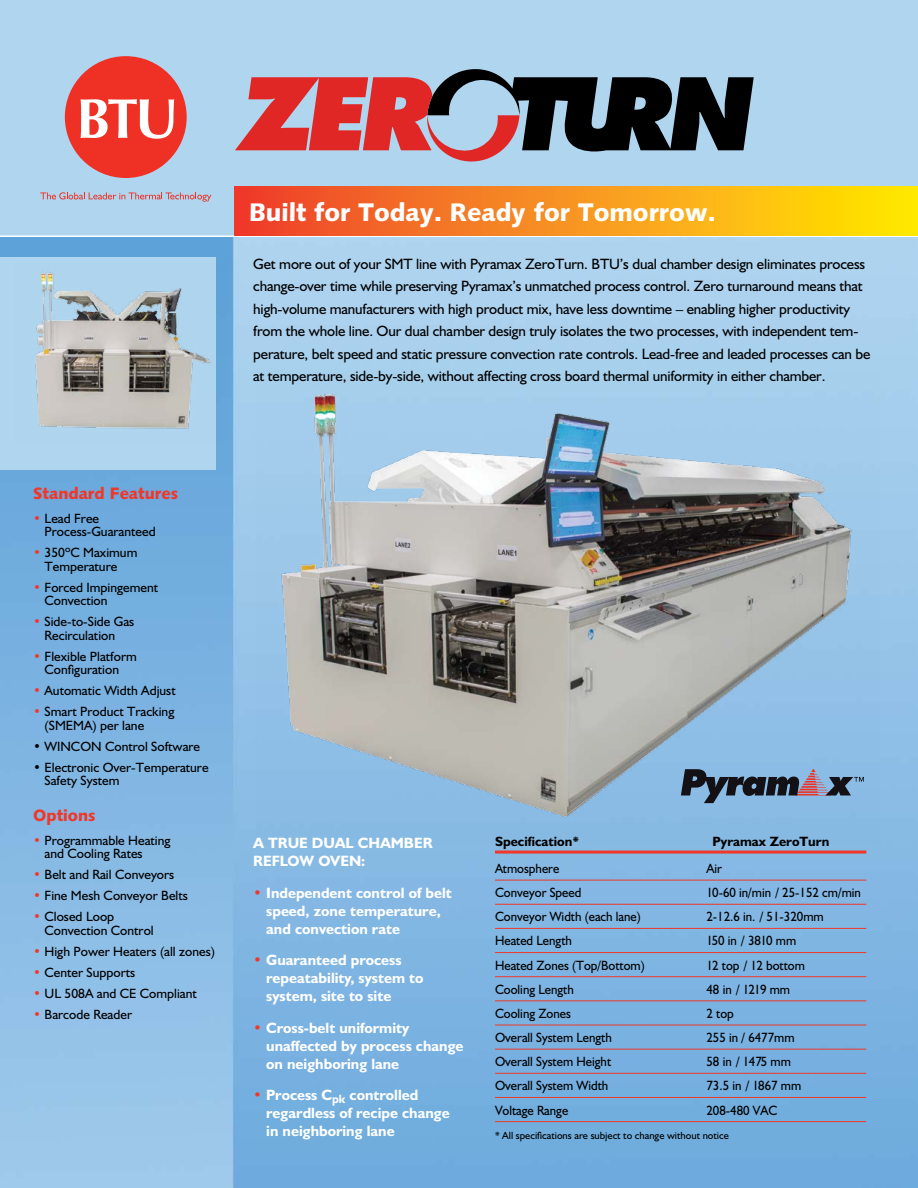
<style>
.page{position:relative;width:918px;height:1188px;background:#fff}
.page>*{position:absolute;margin:0;border:0;box-sizing:border-box;transform-origin:0 0}
.t1{font:25.5px "Humanist 531 BT Black A";color:#fff}
.t2{font:16.5px "Humanist 531 BT Black A";color:#ef3829}
.t3{font:15px/22.5px "Humanist 521 BT";letter-spacing:-.01em;color:#000}
.t4{font:700 15px/18px "Humanist 521 BT";color:#fff}
.t5{font:13.5px/13.5px "Humanist 521 BT";color:#000}
.t6{font:13.5px "Humanist 521 BT";color:#000;scale:.95 1}
.t7{font:700 13.5px "Humanist 521 BT";color:#000}
.t8{font:13.5px "Humanist 521 BT";letter-spacing:-.03em;color:#000;scale:.95 1}
.t9{font:10.5px "Humanist 521 BT";color:#000}
.s1{color:#ef3829}
</style>
<div class="page">
<div style="left:0;top:0;width:918px;height:236px;background:#b0d5ee"></div>
<img style="left:0;top:237px;width:918px;height:951px">
<img style="left:256px;top:374px;width:624px;height:471px">
<div style="left:0;top:257px;width:215px;height:213px;background:#b0d5ee"></div>
<img style="left:35px;top:264px;width:192px;height:180px">
<div style="left:234px;top:187px;width:684px;height:48px;background:linear-gradient(to right,#ee3e32,#ffec06)"></div>
<div style="left:65px;top:56px;width:122px;height:122px;background:#ee3124;border-radius:50%"></div>
<svg style="left:81px;top:99px;width:93px;height:40px"></svg>
<svg style="left:40px;top:192px;width:171px;height:10px"></svg>
<hr style="left:495px;top:851px;width:371px;height:3px;background:#ef3829">
<hr style="left:495px;top:880px;width:371px;height:1px;background:#ef3829">
<hr style="left:495px;top:904px;width:371px;height:1px;background:#ef3829">
<hr style="left:495px;top:928px;width:371px;height:1px;background:#ef3829">
<hr style="left:495px;top:952px;width:371px;height:1px;background:#ef3829">
<hr style="left:495px;top:976px;width:371px;height:1px;background:#ef3829">
<hr style="left:495px;top:1000px;width:371px;height:1px;background:#ef3829">
<hr style="left:495px;top:1025px;width:371px;height:1px;background:#ef3829">
<hr style="left:495px;top:1049px;width:371px;height:1px;background:#ef3829">
<hr style="left:495px;top:1073px;width:371px;height:1px;background:#ef3829">
<hr style="left:495px;top:1097px;width:371px;height:1px;background:#ef3829">
<hr style="left:495px;top:1121px;width:371px;height:1px;background:#ef3829">
<svg style="left:681px;top:769px;width:183px;height:34px;background:#647a94"></svg>
<svg style="left:235px;top:69px;width:519px;height:93px"></svg>
<h1 class="t1" style="left:249px;top:196px;width:468px">Built for Today. Ready for Tomorrow.</h1>
<p class="t3" style="left:253px;top:252px;width:619px">Get more out of your SMT line with Pyramax ZeroTurn. BTU’s dual chamber design eliminates process change-over time while preserving Pyramax’s unmatched process control. Zero turnaround means that high-volume manufacturers with high product mix, have less downtime – enabling higher productivity from the whole line. Our dual chamber design truly isolates the two processes, with independent tem&shy;perature, belt speed and static pressure convection rate controls. Lead-free and leaded processes can be at temperature, side-by-side, without affecting cross board thermal uniformity in either chamber.</p>
<p class="t2" style="left:33px;top:483px;width:147px">Standard Features</p>
<p class="t5" style="left:45px;top:511px;width:113px;text-indent:-11px"><span class="s1">•</span> Lead Free<br>Process-Guaranteed</p>
<p class="t5" style="left:45px;top:546px;width:94px;text-indent:-11px"><span class="s1">•</span> 350ºC Maximum<br>Temperature</p>
<p class="t5" style="left:45px;top:580px;width:115px;text-indent:-11px"><span class="s1">•</span> Forced Impingement<br>Convection</p>
<p class="t5" style="left:33px;top:615px;width:103px;text-align:center"><span class="s1">•</span> Side-to-Side Gas<br>Recirculation</p>
<p class="t5" style="left:33px;top:649px;width:105px;text-align:center"><span class="s1">•</span> Flexible Platform<br>Configuration</p>
<p class="t5" style="left:33px;top:684px;width:144px"><span class="s1">•</span> Automatic Width Adjust</p>
<p class="t5" style="left:45px;top:705px;width:131px;text-indent:-11px"><span class="s1">•</span> Smart Product Tracking (SMEMA) per lane</p>
<p class="t5" style="left:33px;top:739px;width:169px">• WINCON Control Software</p>
<p class="t5" style="left:45px;top:760px;width:166px;text-indent:-11px">• Electronic Over-Temperature<br>Safety System</p>
<p class="t2" style="left:33px;top:805px;width:64px">Options</p>
<p class="t5" style="left:45px;top:833px;width:127px;text-indent:-11px"><span class="s1">•</span> Programmable Heating and Cooling Rates</p>
<p class="t5" style="left:33px;top:868px;width:143px"><span class="s1">•</span> Belt and Rail Conveyors</p>
<p class="t5" style="left:33px;top:889px;width:156px"><span class="s1">•</span> Fine Mesh Conveyor Belts</p>
<p class="t5" style="left:45px;top:910px;width:111px;text-indent:-11px"><span class="s1">•</span> Closed Loop<br>Convection Control</p>
<p class="t5" style="left:33px;top:944px;width:183px"><span class="s1">•</span> High Power Heaters (all zones)</p>
<p class="t5" style="left:33px;top:965px;width:104px"><span class="s1">•</span> Center Supports</p>
<p class="t5" style="left:33px;top:986px;width:165px"><span class="s1">•</span> UL 508A and CE Compliant</p>
<p class="t5" style="left:33px;top:1007px;width:100px"><span class="s1">•</span> Barcode Reader</p>
<p class="t4" style="left:253px;top:834px;width:181px">A TRUE DUAL CHAMBER<br>REFLOW OVEN:</p>
<p class="t4" style="left:266px;top:884px;width:187px;text-indent:-13px"><span class="s1">•</span> Independent control of belt speed, zone temperature, and convection rate</p>
<p class="t4" style="left:266px;top:951px;width:159px;text-indent:-13px"><span class="s1">•</span> Guaranteed process repeatability, system to system, site to site</p>
<p class="t4" style="left:266px;top:1019px;width:199px;text-indent:-13px"><span class="s1">•</span> Cross-belt uniformity unaffected by process change on neighboring lane</p>
<p class="t4" style="left:266px;top:1086px;width:185px;text-indent:-13px"><span class="s1">•</span> Process C<sub>pk</sub> controlled regardless of recipe change in neighboring lane</p>
<p class="t7" style="left:495px;top:833px;width:86px">Specification*</p>
<p class="t7" style="left:713px;top:833px;width:118px">Pyramax ZeroTurn</p>
<p class="t6" style="left:495px;top:860px;width:69px">Atmosphere</p>
<p class="t6" style="left:706px;top:860px;width:18px">Air</p>
<p class="t6" style="left:495px;top:884px;width:92px">Conveyor Speed</p>
<p class="t6" style="left:706px;top:884px;width:164px">10-60 in/min / 25-152 cm/min</p>
<p class="t6" style="left:495px;top:908px;width:155px">Conveyor Width (each lane)</p>
<p class="t6" style="left:706px;top:908px;width:125px">2-12.6 in. / 51-320mm</p>
<p class="t6" style="left:495px;top:933px;width:82px">Heated Length</p>
<p class="t6" style="left:706px;top:933px;width:96px">150 in / 3810 mm</p>
<p class="t6" style="left:495px;top:957px;width:159px">Heated Zones (Top/Bottom)</p>
<p class="t6" style="left:706px;top:957px;width:105px">12 top / 12 bottom</p>
<p class="t6" style="left:495px;top:981px;width:84px">Cooling Length</p>
<p class="t8" style="left:706px;top:981px;width:89px">48 in / 1219 mm</p>
<p class="t6" style="left:495px;top:1005px;width:81px">Cooling Zones</p>
<p class="t6" style="left:706px;top:1005px;width:30px">2 top</p>
<p class="t6" style="left:495px;top:1029px;width:125px">Overall System Length</p>
<p class="t6" style="left:706px;top:1029px;width:94px">255 in / 6477mm</p>
<p class="t6" style="left:495px;top:1053px;width:124px">Overall System Height</p>
<p class="t6" style="left:706px;top:1053px;width:90px">58 in / 1475 mm</p>
<p class="t6" style="left:495px;top:1077px;width:121px">Overall System Width</p>
<p class="t6" style="left:706px;top:1077px;width:101px">73.5 in / 1867 mm</p>
<p class="t6" style="left:495px;top:1102px;width:79px">Voltage Range</p>
<p class="t6" style="left:706px;top:1102px;width:76px">208-480 VAC</p>
<p class="t9" style="left:495px;top:1129px;width:235px">* All specifications are subject to change without notice</p>
</div>
